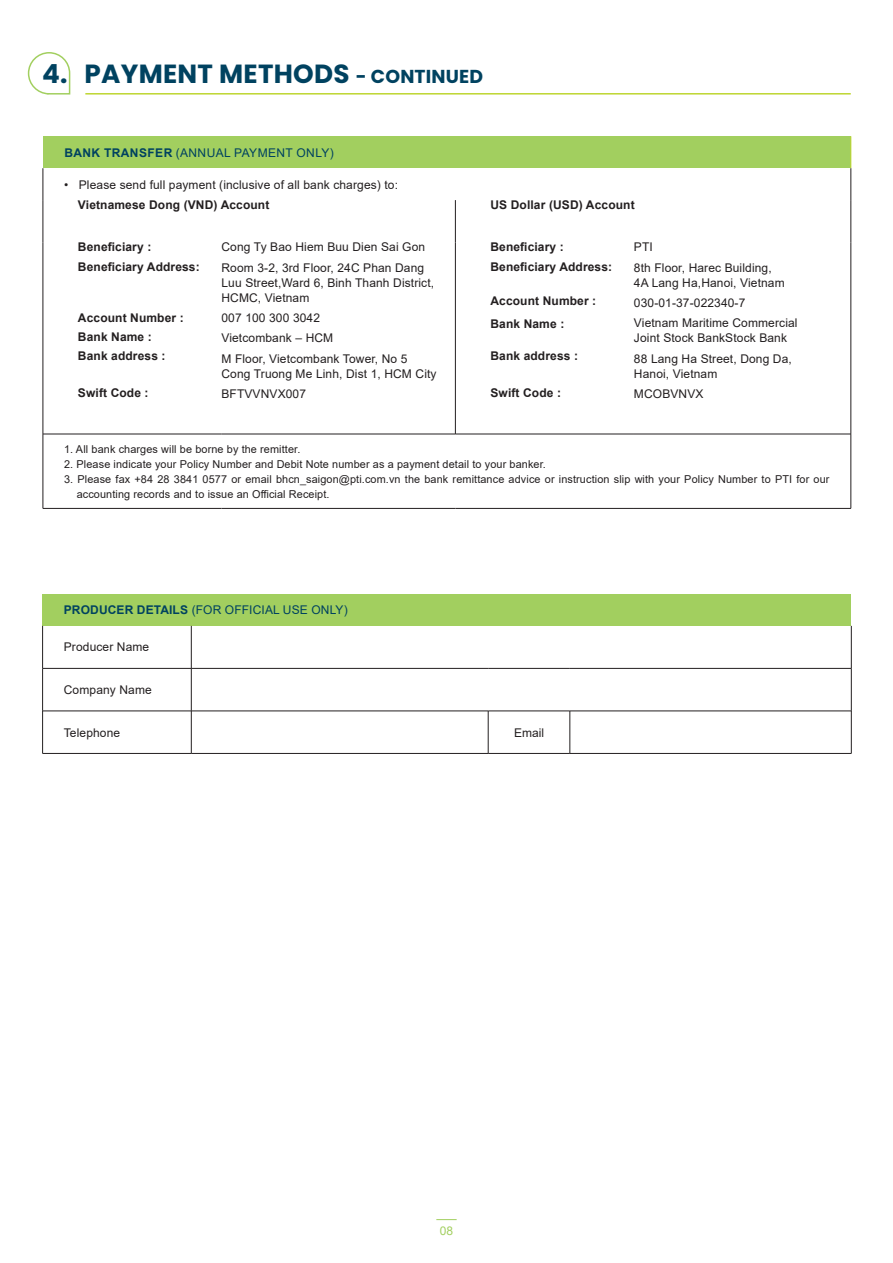
<style>
.page{position:relative;width:893px;height:1263px;background:#fff}
.page>*{position:absolute;margin:0;border:0;box-sizing:border-box;transform-origin:0 0}
.t1{font:700 26.25px "Poppins";letter-spacing:.01em;color:#004260}
.t2{font:12px/15px "Arial";letter-spacing:.01em;color:#231f20}
.t3{font:700 12px "Arial";letter-spacing:.01em;color:#231f20}
.t4{font:12px "Arial";letter-spacing:.01em;color:#004260}
.t5{font:12px "Arial";letter-spacing:.035em;color:#004260}
.t6{font:12px "Arial";color:#a2cf5f}
.t7{font:10.8px/15px "Arial";letter-spacing:.01em;color:#231f20}
.s1{font-size:18.75px}
.s2{font-weight:700}
</style>
<div class="page">
<svg style="left:436px;top:1219px;width:21px;height:1px"></svg>
<div style="left:28px;top:52px;width:42px;height:43px;border:2px solid #a2cf5f;border-radius:20px"></div>
<hr style="left:85px;top:93px;width:766px;height:2px;background:#bed630">
<div style="left:43px;top:136px;width:808px;height:32px;background:#a2cf5f"></div>
<hr style="left:851px;top:136px;width:1px;height:32px;background:#bed630">
<hr style="left:43px;top:243px;width:1px;height:191px;background:#231f20">
<hr style="left:455px;top:243px;width:1px;height:191px;background:#231f20">
<hr style="left:43px;top:434px;width:1px;height:74px;background:#231f20">
<hr style="left:455px;top:200px;width:1px;height:43px;background:#231f20">
<hr style="left:851px;top:243px;width:1px;height:191px;background:#231f20">
<hr style="left:43px;top:434px;width:178px;height:1px;background:#231f20">
<hr style="left:221px;top:434px;width:234px;height:1px;background:#231f20">
<hr style="left:455px;top:434px;width:179px;height:1px;background:#231f20">
<hr style="left:634px;top:434px;width:217px;height:1px;background:#231f20">
<hr style="left:851px;top:434px;width:1px;height:74px;background:#231f20">
<hr style="left:43px;top:508px;width:178px;height:1px;background:#231f20">
<hr style="left:221px;top:508px;width:234px;height:1px;background:#231f20">
<hr style="left:455px;top:508px;width:179px;height:1px;background:#231f20">
<hr style="left:634px;top:508px;width:217px;height:1px;background:#231f20">
<hr style="left:43px;top:168px;width:1px;height:32px;background:#231f20">
<hr style="left:851px;top:168px;width:1px;height:32px;background:#231f20">
<hr style="left:43px;top:200px;width:1px;height:43px;background:#231f20">
<hr style="left:851px;top:200px;width:1px;height:43px;background:#231f20">
<div style="left:43px;top:594px;width:808px;height:32px;background:#a2cf5f"></div>
<hr style="left:851px;top:711px;width:1px;height:42px;background:#231f20">
<hr style="left:851px;top:626px;width:1px;height:42px;background:#231f20">
<hr style="left:851px;top:668px;width:1px;height:43px;background:#231f20">
<hr style="left:43px;top:668px;width:148px;height:1px;background:#231f20">
<hr style="left:42px;top:626px;width:1px;height:42px;background:#231f20">
<hr style="left:42px;top:668px;width:1px;height:43px;background:#231f20">
<hr style="left:42px;top:711px;width:1px;height:42px;background:#231f20">
<hr style="left:43px;top:711px;width:148px;height:1px;background:#231f20">
<hr style="left:43px;top:753px;width:148px;height:1px;background:#231f20">
<hr style="left:488px;top:711px;width:82px;height:1px;background:#231f20">
<hr style="left:191px;top:626px;width:1px;height:42px;background:#231f20">
<hr style="left:191px;top:668px;width:297px;height:1px;background:#231f20">
<hr style="left:191px;top:668px;width:1px;height:43px;background:#231f20">
<hr style="left:488px;top:668px;width:82px;height:1px;background:#231f20">
<hr style="left:570px;top:668px;width:281px;height:1px;background:#231f20">
<hr style="left:191px;top:711px;width:297px;height:1px;background:#231f20">
<hr style="left:191px;top:711px;width:1px;height:42px;background:#231f20">
<hr style="left:488px;top:711px;width:1px;height:42px;background:#231f20">
<hr style="left:191px;top:753px;width:297px;height:1px;background:#231f20">
<hr style="left:570px;top:711px;width:281px;height:1px;background:#231f20">
<hr style="left:570px;top:711px;width:1px;height:42px;background:#231f20">
<hr style="left:488px;top:753px;width:82px;height:1px;background:#231f20">
<hr style="left:570px;top:753px;width:281px;height:1px;background:#231f20">
<p class="t1" style="left:42px;top:59px;width:443px">4. PAYMENT METHODS <span class="s1">- CONTINUED</span></p>
<p class="t5" style="left:64px;top:144px;width:271px"><span class="s2">BANK TRANSFER</span> (ANNUAL PAYMENT ONLY)</p>
<p class="t2" style="left:64px;top:177px;width:335px">• Please send full payment (inclusive of all bank charges) to:</p>
<p class="t3" style="left:78px;top:196px;width:193px">Vietnamese Dong (VND) Account</p>
<p class="t3" style="left:490px;top:196px;width:146px">US Dollar (USD) Account</p>
<p class="t3" style="left:78px;top:239px;width:75px">Beneficiary :</p>
<p class="t3" style="left:78px;top:258px;width:123px">Beneficiary Address:</p>
<p class="t3" style="left:490px;top:239px;width:75px">Beneficiary :</p>
<p class="t3" style="left:490px;top:258px;width:123px">Beneficiary Address:</p>
<p class="t3" style="left:490px;top:292px;width:107px">Account Number :</p>
<p class="t3" style="left:490px;top:316px;width:75px">Bank Name :</p>
<p class="t3" style="left:490px;top:348px;width:89px">Bank address :</p>
<p class="t3" style="left:490px;top:384px;width:72px">Swift Code :</p>
<p class="t2" style="left:221px;top:240px;width:205px">Cong Ty Bao Hiem Buu Dien Sai Gon</p>
<p class="t2" style="left:221px;top:260px;width:214px">Room 3-2, 3rd Floor, 24C Phan Dang<br>Luu Street,Ward 6, Binh Thanh District,<br>HCMC, Vietnam</p>
<p class="t2" style="left:221px;top:310px;width:100px">007 100 300 3042</p>
<p class="t2" style="left:221px;top:330px;width:113px">Vietcombank – HCM</p>
<p class="t2" style="left:221px;top:351px;width:217px">M Floor, Vietcombank Tower, No 5<br>Cong Truong Me Linh, Dist 1, HCM City</p>
<p class="t2" style="left:221px;top:386px;width:86px">BFTVVNVX007</p>
<p class="t2" style="left:634px;top:240px;width:20px">PTI</p>
<p class="t2" style="left:634px;top:260px;width:152px">8th Floor, Harec Building,<br>4A Lang Ha,Hanoi, Vietnam</p>
<p class="t2" style="left:634px;top:295px;width:113px">030-01-37-022340-7</p>
<p class="t2" style="left:634px;top:315px;width:165px">Vietnam Maritime Commercial<br>Joint Stock BankStock Bank</p>
<p class="t2" style="left:634px;top:351px;width:159px">88 Lang Ha Street, Dong Da,<br>Hanoi, Vietnam</p>
<p class="t2" style="left:634px;top:386px;width:71px">MCOBVNVX</p>
<p class="t3" style="left:78px;top:309px;width:107px">Account Number :</p>
<p class="t3" style="left:78px;top:328px;width:75px">Bank Name :</p>
<p class="t3" style="left:78px;top:348px;width:89px">Bank address :</p>
<p class="t3" style="left:78px;top:384px;width:72px">Swift Code :</p>
<p class="t7" style="left:64px;top:441px;width:238px">1. All bank charges will be borne by the remitter.</p>
<p class="t7" style="left:64px;top:456px;width:483px">2. Please indicate your Policy Number and Debit Note number as a payment detail to your banker.</p>
<p class="t7" style="left:77px;top:471px;width:754px;text-indent:-13px">3. Please fax +84 28 3841 0577 or email bhcn_saigon@pti.com.vn the bank remittance advice or instruction slip with your Policy Number to PTI for our accounting records and to issue an Official Receipt.</p>
<p class="t4" style="left:64px;top:602px;width:285px"><span class="s2">PRODUCER DETAILS</span> (FOR OFFICIAL USE ONLY)</p>
<p class="t2" style="left:64px;top:640px;width:87px">Producer Name</p>
<p class="t2" style="left:64px;top:682px;width:90px">Company Name</p>
<p class="t2" style="left:64px;top:725px;width:58px">Telephone</p>
<p class="t2" style="left:514px;top:725px;width:31px">Email</p>
<p class="t6" style="left:440px;top:1222px;width:15px">08</p>
</div>
